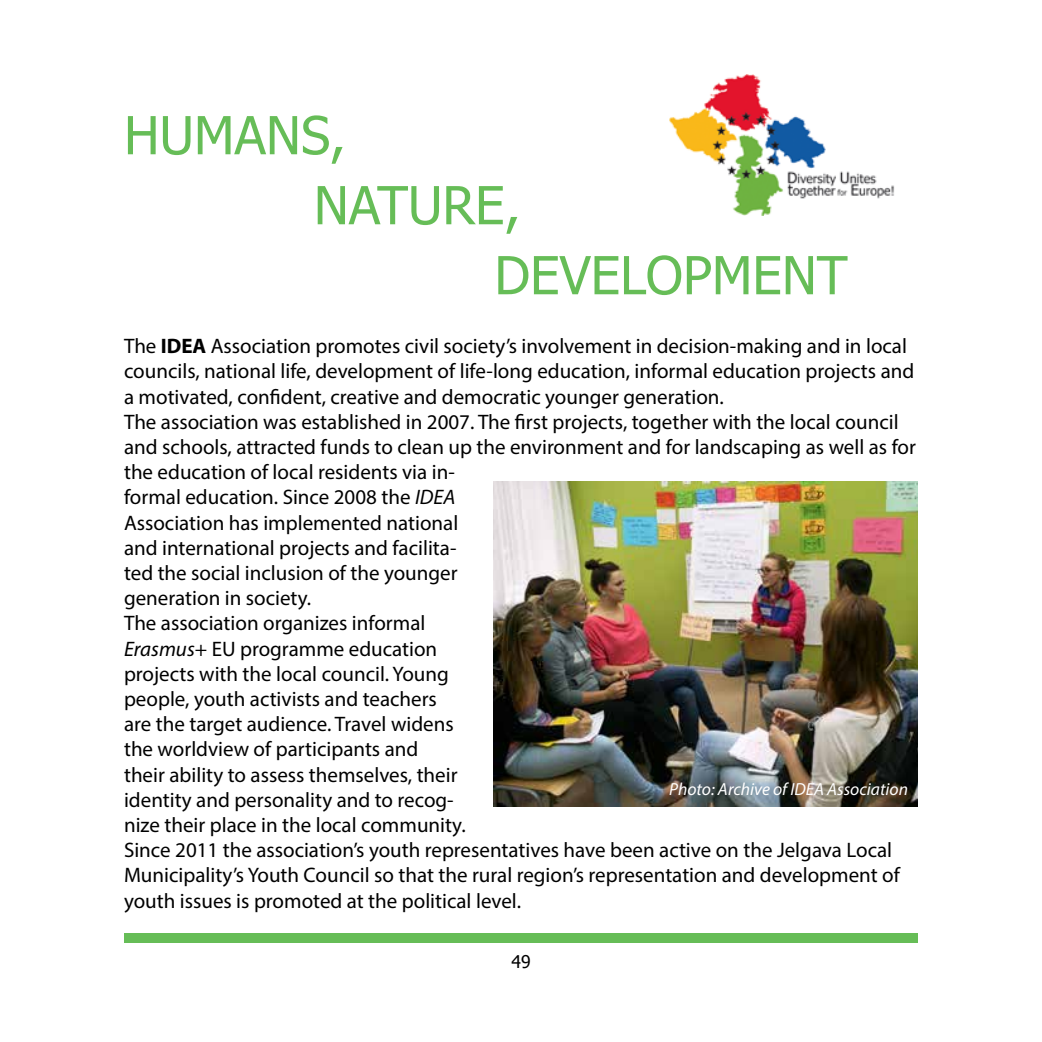
<style>
.page{position:relative;width:1042px;height:1042px;background:#fff}
.page>*{position:absolute;margin:0;border:0;box-sizing:border-box;transform-origin:0 0}
.t1{font:52.5px "Tahoma";color:#66bd57}
.t2{font:21px/25.2px "Myriad Pro";color:#000}
.t3{font:italic 17.5px "Myriad Pro";color:#fff}
.t4{font:17.5px "Tahoma";color:#000}
.s1{font-weight:700}
.s2{font-style:italic}
</style>
<div class="page">
<img style="left:669px;top:74px;width:226px;height:142px">
<div style="left:124px;top:933px;width:794px;height:10px;background:#66bd57"></div>
<img style="left:493px;top:481px;width:425px;height:325px">
<h1 class="t1" style="left:124px;top:102px;width:223px">HUMANS,</h1>
<h1 class="t1" style="left:314px;top:172px;width:208px">NATURE,</h1>
<h1 class="t1" style="left:494px;top:242px;width:354px">DEVELOPMENT</h1>
<p class="t2" style="left:124px;top:333px;width:793px">The <span class="s1">IDEA</span> Association promotes civil society’s involvement in decision-making and in local councils, national life, development of life-long education, informal education projects and a motivated, confident, creative and democratic younger generation.<br>The association was established in 2007. The first projects, together with the local council and schools, attracted funds to clean up the environment and for landscaping as well as for the education of local residents via in-<br>formal education. Since 2008 the <span class="s2">IDEA<br></span>Association has implemented national<br>and international projects and facilita-<br>ted the social inclusion of the younger<br>generation in society.<br>The association organizes informal<br><span class="s2">Erasmus</span>+ EU programme education<br>projects with the local council. Young<br>people, youth activists and teachers<br>are the target audience. Travel widens<br>the worldview of participants and<br>their ability to assess themselves, their<br>identity and personality and to recog-<br>nize their place in the local community.<br>Since 2011 the association’s youth representatives have been active on the Jelgava Local Municipality’s Youth Council so that the rural region’s representation and development of youth issues is promoted at the political level.</p>
<p class="t3" style="left:669px;top:778px;width:240px">Photo: Archive of IDEA Association</p>
<p class="t4" style="left:511px;top:950px;width:21px">49</p>
</div>
